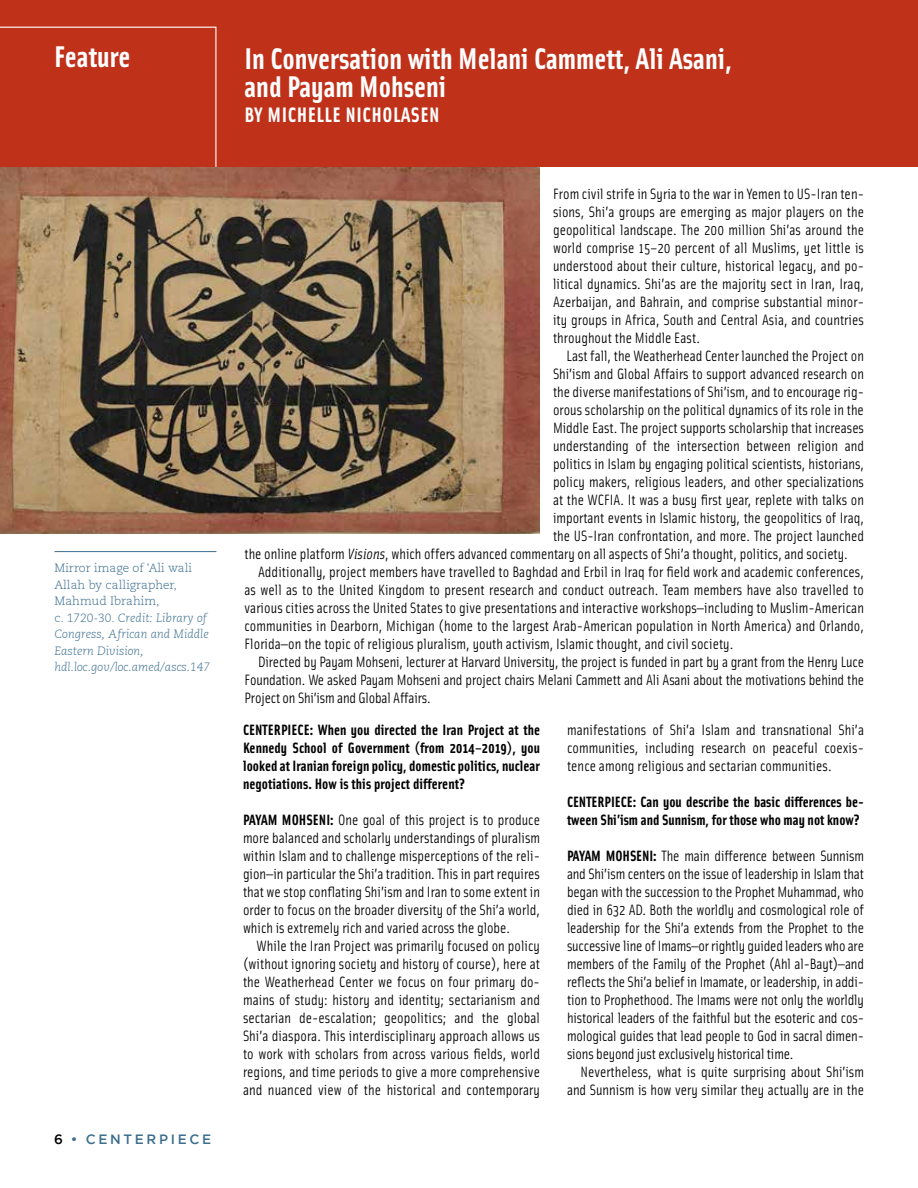
<style>
.page{position:relative;width:918px;height:1188px;background:#fff}
.page>*{position:absolute;margin:0;border:0;box-sizing:border-box;transform-origin:0 0}
.t1{font:700 30px/28.5px "Solex";color:#fff}
.t2{font:700 21px "Solex";letter-spacing:.025em;color:#fff}
.t3{font:15px/18px "Solex";color:#000;text-align:justify}
.t4{font:700 15px/18px "Solex";color:#000;text-align:justify}
.t5{font:500 13.5px "Gotham";letter-spacing:.2em;color:#3b6e8f}
.t6{font:italic 300 12px/16.5px "Caecilia";color:#3b6e8f}
.s1{font-style:normal}
.s2{color:#000}
.s3{font-style:italic}
.s4{font-weight:700}
</style>
<div class="page">
<img style="left:0;top:167px;width:540px;height:367px">
<div style="left:0;top:0;width:918px;height:167px;background:#c0311a"></div>
<svg style="left:0;top:26px;width:217px;height:142px"></svg>
<hr style="left:54px;top:551px;width:162px;height:1px;background:#3b6e8f">
<h1 class="t1" style="left:54px;top:41px;width:78px">Feature</h1>
<p class="t6" style="left:54px;top:560px;width:157px"><span class="s1">Mirror image of ‘Ali wali<br>Allah by calligrapher,<br>Mahmud Ibrahim,<br>c. 1720-30.</span> Credit: Library of<br>Congress, African and Middle<br>Eastern Division, hdl.loc.gov/loc.amed/ascs.147</p>
<p class="t5" style="left:54px;top:1131px;width:159px"><span class="s2">6</span> • CENTERPIECE</p>
<h1 class="t1" style="left:244px;top:43px;width:489px">In Conversation with Melani Cammett, Ali Asani, and Payam Mohseni</h1>
<h2 class="t2" style="left:244px;top:101px;width:197px">BY MICHELLE NICHOLASEN</h2>
<p class="t3" style="left:553px;top:184px;width:313px">From civil strife in Syria to the war in Yemen to US-Iran ten&shy;sions, Shi’a groups are emerging as major players on the geopolitical landscape. The 200 million Shi’as around the world comprise 15–20 percent of all Muslims, yet little is understood about their culture, historical legacy, and po&shy;litical dynamics. Shi’as are the majority sect in Iran, Iraq, Azerbaijan, and Bahrain, and comprise substantial minor&shy;ity groups in Africa, South and Central Asia, and countries throughout the Middle East.</p>
<p class="t3" style="left:567px;top:346px;width:299px">Last fall, the Weatherhead Center launched the Project on</p>
<p class="t3" style="left:553px;top:364px;width:312px">Shi’ism and Global Affairs to support advanced research on</p>
<p class="t3" style="left:553px;top:382px;width:312px">the diverse manifestations of Shi’ism, and to encourage rig-</p>
<p class="t3" style="left:553px;top:400px;width:312px">orous scholarship on the political dynamics of its role in the</p>
<p class="t3" style="left:553px;top:418px;width:313px">Middle East. The project supports scholarship that increases</p>
<p class="t3" style="left:553px;top:436px;width:312px">understanding of the intersection between religion and</p>
<p class="t3" style="left:553px;top:454px;width:312px">politics in Islam by engaging political scientists, historians,</p>
<p class="t3" style="left:553px;top:472px;width:313px">policy makers, religious leaders, and other specializations</p>
<p class="t3" style="left:553px;top:490px;width:312px">at the WCFIA. It was a busy first year, replete with talks on</p>
<p class="t3" style="left:553px;top:508px;width:312px">important events in Islamic history, the geopolitics of Iraq,</p>
<p class="t3" style="left:553px;top:526px;width:312px">the US-Iran confrontation, and more. The project launched</p>
<p class="t3" style="left:244px;top:544px;width:605px">the online platform <span class="s3">Visions</span>, which offers advanced commentary on all aspects of Shi’a thought, politics, and society.</p>
<p class="t3" style="left:258px;top:562px;width:608px">Additionally, project members have travelled to Baghdad and Erbil in Iraq for field work and academic conferences,</p>
<p class="t3" style="left:244px;top:580px;width:621px">as well as to the United Kingdom to present research and conduct outreach. Team members have also travelled to</p>
<p class="t3" style="left:244px;top:598px;width:621px">various cities across the United States to give presentations and interactive workshops—including to Muslim-American</p>
<p class="t3" style="left:244px;top:616px;width:621px">communities in Dearborn, Michigan (home to the largest Arab-American population in North America) and Orlando,</p>
<p class="t3" style="left:244px;top:634px;width:490px">Florida—on the topic of religious pluralism, youth activism, Islamic thought, and civil society.</p>
<p class="t3" style="left:258px;top:652px;width:607px">Directed by Payam Mohseni, lecturer at Harvard University, the project is funded in part by a grant from the Henry Luce</p>
<p class="t3" style="left:244px;top:670px;width:621px">Foundation. We asked Payam Mohseni and project chairs Melani Cammett and Ali Asani about the motivations behind the</p>
<p class="t3" style="left:244px;top:688px;width:188px">Project on Shi’ism and Global Affairs.</p>
<p class="t4" style="left:243px;top:720px;width:299px">CENTERPIECE: When you directed the Iran Project at the Kennedy School of Government (from 2014–2019), you looked at Iranian foreign policy, domestic politics, nuclear negotiations. How is this project different?</p>
<p class="t3" style="left:243px;top:810px;width:299px"><span class="s4">PAYAM MOHSENI:</span> One goal of this project is to produce more balanced and scholarly understandings of pluralism within Islam and to challenge misperceptions of the reli&shy;gion—in particular the Shi’a tradition. This in part requires that we stop conflating Shi’ism and Iran to some extent in order to focus on the broader diversity of the Shi’a world, which is extremely rich and varied across the globe.</p>
<p class="t3" style="left:243px;top:936px;width:299px;text-indent:14px">While the Iran Project was primarily focused on policy (without ignoring society and history of course), here at the Weatherhead Center we focus on four primary do&shy;mains of study: history and identity; sectarianism and sectarian de-escalation; geopolitics; and the global Shi’a diaspora. This interdisciplinary approach allows us to work with scholars from across various fields, world regions, and time periods to give a more comprehensive and nuanced view of the historical and contemporary</p>
<p class="t3" style="left:567px;top:720px;width:299px">manifestations of Shi’a Islam and transnational Shi’a communities, including research on peaceful coexis&shy;tence among religious and sectarian communities.</p>
<p class="t4" style="left:567px;top:792px;width:298px">CENTERPIECE: Can you describe the basic differences be&shy;tween Shi’ism and Sunnism, for those who may not know?</p>
<p class="t3" style="left:567px;top:846px;width:299px"><span class="s4">PAYAM MOHSENI:</span> The main difference between Sunnism and Shi’ism centers on the issue of leadership in Islam that began with the succession to the Prophet Muhammad, who died in 632 AD. Both the worldly and cosmological role of leadership for the Shi’a extends from the Prophet to the successive line of Imams—or rightly guided leaders who are members of the Family of the Prophet (Ahl al-Bayt)—and reflects the Shi’a belief in Imamate, or leadership, in addi&shy;tion to Prophethood. The Imams were not only the worldly historical leaders of the faithful but the esoteric and cos&shy;mological guides that lead people to God in sacral dimen&shy;sions beyond just exclusively historical time.</p>
<p class="t3" style="left:567px;top:1062px;width:299px;text-align:right">Nevertheless, what is quite surprising about Shi’ism and Sunnism is how very similar they actually are in the</p>
</div>
